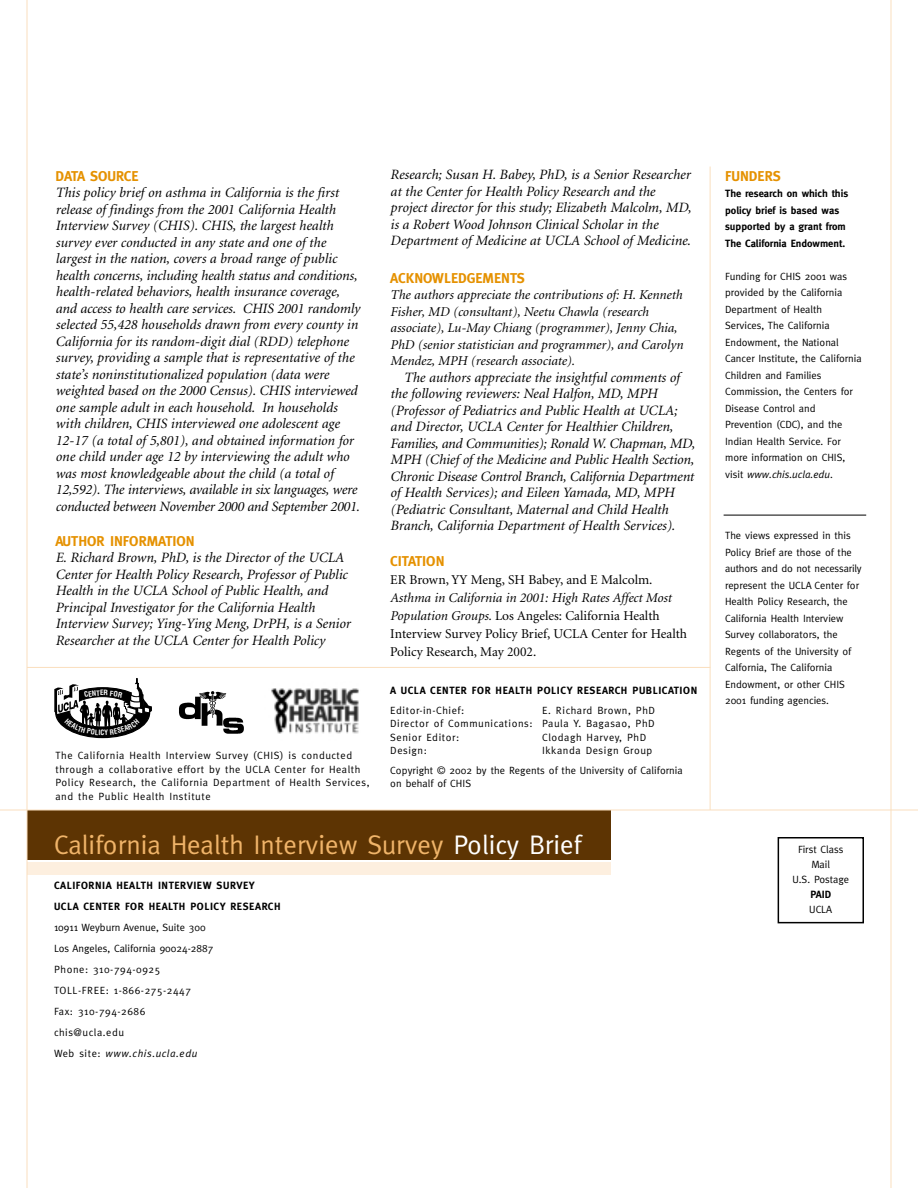
<style>
.page{position:relative;width:918px;height:1188px;background:#fff}
.page>*{position:absolute;margin:0;border:0;box-sizing:border-box;transform-origin:0 0}
.t1{font:26.85px "Meta";color:#f0b469}
.t2{font:italic 14.25px/16.5px "Minion";color:#000}
.t3{font:700 14.25px "Meta";color:#e59100}
.t4{font:italic 13.5px/16.5px "Minion";color:#000}
.t5{font:13.5px/18px "Minion";color:#000}
.t6{font:10.5px/16.5px "Meta";color:#000}
.t7{font:10.5px/13.5px "Meta";letter-spacing:.055em;color:#000}
.t8{font:700 10.5px/21px "Meta";letter-spacing:.045em;color:#000}
.t9{font:700 10.5px/16.5px "Meta";color:#000}
.t10{font:700 condensed 7.2px "Helvetica";color:#fff;scale:.95 1}
.t11{font:700 condensed 7.2px "Helvetica";color:#fff}
.s1{font-style:italic}
.s2{color:#fff}
</style>
<div class="page">
<div style="left:27px;top:862px;width:584px;height:12px;background:#fdefdf"></div>
<div style="left:27px;top:810px;width:584px;height:50px;background:#5d3403"></div>
<hr style="left:710px;top:167px;width:1px;height:643px;background:#fadfbe">
<hr style="left:891px;top:0;width:1px;height:1188px;background:#fadfbe">
<hr style="left:0;top:810px;width:918px;height:1px;background:#fadfbe">
<hr style="left:27px;top:667px;width:683px;height:1px;background:#fadfbe">
<div style="left:778px;top:837px;width:86px;height:86px;border:2px solid #000"></div>
<hr style="left:27px;top:0;width:1px;height:1188px;background:#fadfbe">
<hr style="left:724px;top:515px;width:142px;height:1px;background:#000">
<img style="left:179px;top:691px;width:65px;height:43px">
<img style="left:271px;top:688px;width:88px;height:46px">
<svg style="left:54px;top:678px;width:98px;height:57px"></svg>
<p class="t3" style="left:56px;top:170px;width:85px">DATA SOURCE</p>
<p class="t2" style="left:56px;top:185px;width:306px">This policy brief on asthma in California is the first release of findings from the 2001 California Health Interview Survey (CHIS). CHIS, the largest health survey ever conducted in any state and one of the largest in the nation, covers a broad range of public health concerns, including health status and conditions, health-related behaviors, health insurance coverage, and access to health care services. CHIS 2001 randomly selected 55,428 households drawn from every county in California for its random-digit dial (RDD) telephone survey, providing a sample that is representative of the state’s noninstitutionalized population (data were weighted based on the 2000 Census). CHIS interviewed one sample adult in each household. In households with children, CHIS interviewed one adolescent age 12-17 (a total of 5,801), and obtained information for one child under age 12 by interviewing the adult who was most knowledgeable about the child (a total of 12,592). The interviews, available in six languages, were conducted between November 2000 and September 2001.</p>
<p class="t3" style="left:56px;top:536px;width:141px">AUTHOR INFORMATION</p>
<p class="t2" style="left:56px;top:551px;width:297px">E. Richard Brown, PhD, is the Director of the UCLA Center for Health Policy Research, Professor of Public Health in the UCLA School of Public Health, and Principal Investigator for the California Health Interview Survey; Ying-Ying Meng, DrPH, is a Senior Researcher at the UCLA Center for Health Policy</p>
<p class="t2" style="left:390px;top:168px;width:302px">Research; Susan H. Babey, PhD, is a Senior Researcher at the Center for Health Policy Research and the project director for this study; Elizabeth Malcolm, MD, is a Robert Wood Johnson Clinical Scholar in the Department of Medicine at UCLA School of Medicine.</p>
<p class="t3" style="left:390px;top:273px;width:136px">ACKNOWLEDGEMENTS</p>
<p class="t4" style="left:390px;top:288px;width:294px">The authors appreciate the contributions of: H. Kenneth Fisher, MD (consultant), Neetu Chawla (research associate), Lu-May Chiang (programmer), Jenny Chia, PhD (senior statistician and programmer), and Carolyn Mendez, MPH (research associate).</p>
<p class="t2" style="left:390px;top:370px;width:306px;text-indent:14px">The authors appreciate the insightful comments of the following reviewers: Neal Halfon, MD, MPH (Professor of Pediatrics and Public Health at UCLA; and Director, UCLA Center for Healthier Children, Families, and Communities); Ronald W. Chapman, MD, MPH (Chief of the Medicine and Public Health Section, Chronic Disease Control Branch, California Department of Health Services); and Eileen Yamada, MD, MPH (Pediatric Consultant, Maternal and Child Health Branch, California Department of Health Services).</p>
<p class="t3" style="left:390px;top:556px;width:56px">CITATION</p>
<p class="t5" style="left:390px;top:572px;width:264px">ER Brown, YY Meng, SH Babey, and E Malcolm.</p>
<p class="t5" style="left:390px;top:590px;width:298px"><span class="s1">Asthma in California in 2001: High Rates Affect Most Population Groups.</span> Los Angeles: California Health Interview Survey Policy Brief, UCLA Center for Health Policy Research, May 2002.</p>
<p class="t11" style="left:100px;top:690px;width:5px">E</p>
<p class="t10" style="left:100px;top:730px;width:6px">C</p>
<p class="t8" style="left:390px;top:681px;width:308px">A UCLA CENTER FOR HEALTH POLICY RESEARCH PUBLICATION</p>
<p class="t7" style="left:390px;top:705px;width:76px">Editor-in-Chief:</p>
<p class="t6" style="left:390px;top:705px;width:266px;line-height:13.5px;text-align:justify;text-indent:152px">E. Richard Brown, PhD Director of Communications: Paula Y. Bagasao, PhD Senior Editor:</p>
<p class="t7" style="left:542px;top:732px;width:106px">Clodagh Harvey, PhD</p>
<p class="t7" style="left:56px;top:750px;width:316px">The California Health Interview Survey (CHIS) is conducted through a collaborative effort by the UCLA Center for Health Policy Research, the California Department of Health Services, and the Public Health Institute</p>
<p class="t6" style="left:390px;top:742px;width:294px;line-height:19.5px;text-indent:152px">Ikkanda Design Group<br>Copyright © 2002 by the Regents of the University of California</p>
<p class="t6" style="left:390px;top:777px;width:82px">on behalf of CHIS</p>
<p class="t6" style="left:390px;top:744px;width:38px">Design:</p>
<h1 class="t1" style="left:54px;top:835px;width:529px">California Health Interview Survey <span class="s2">Policy Brief</span></h1>
<p class="t8" style="left:54px;top:876px;width:228px">CALIFORNIA HEALTH INTERVIEW SURVEY<br>UCLA CENTER FOR HEALTH POLICY RESEARCH</p>
<p class="t6" style="left:54px;top:918px;width:161px;line-height:21px">10911 Weyburn Avenue, Suite 300<br>Los Angeles, California 90024-2887<br>Phone: 310-794-0925<br>TOLL-FREE: 1-866-275-2447<br>Fax: 310-794-2686 chis@ucla.edu<br>Web site: <span class="s1">www.chis.ucla.edu</span></p>
<p class="t3" style="left:725px;top:170px;width:57px">FUNDERS</p>
<p class="t9" style="left:725px;top:186px;width:125px">The research on which this policy brief is based was supported by a grant from<br>The California Endowment.</p>
<p class="t6" style="left:725px;top:269px;width:138px">Funding for CHIS 2001 was provided by the California<br>Department of Health<br>Services, The California<br>Endowment, the National<br>Cancer Institute, the California<br>Children and Families<br>Commission, the Centers for<br>Disease Control and<br>Prevention (CDC), and the<br>Indian Health Service. For more information on CHIS, visit <span class="s1">www.chis.ucla.edu</span>.</p>
<p class="t6" style="left:725px;top:528px;width:138px">The views expressed in this<br>Policy Brief are those of the authors and do not necessarily represent the UCLA Center for<br>Health Policy Research, the<br>California Health Interview<br>Survey collaborators, the<br>Regents of the University of<br>Calfornia, The California<br>Endowment, or other CHIS<br>2001 funding agencies.</p>
<p class="t6" style="left:792px;top:843px;width:58px;line-height:15px;text-align:center">First Class<br>Mail<br>U.S. Postage</p>
<p class="t8" style="left:811px;top:885px;width:22px">PAID</p>
<p class="t6" style="left:809px;top:902px;width:25px">UCLA</p>
</div>
